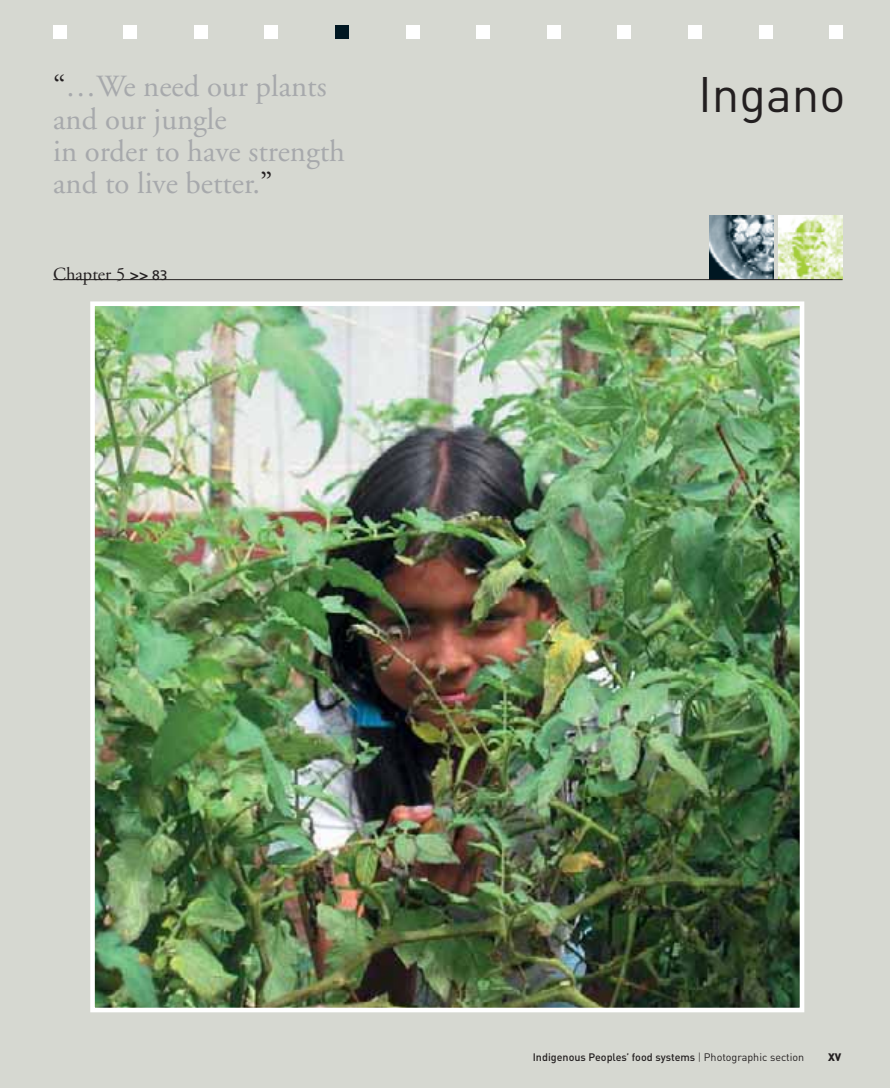
<style>
.page{position:relative;width:890px;height:1089px;background:#fff}
.page>*{position:absolute;margin:0;border:0;box-sizing:border-box;transform-origin:0 0}
.t1{font:49.2px "DIN";color:#231f20}
.t2{font:30.75px/32.2px "Adobe Garamond";color:#a7a9ac}
.t3{font:18.45px "Adobe Garamond";color:#231f20}
.t4{font:500 10.8px "DIN";color:#231f20}
.t5{font:900 10.8px "DIN";color:#231f20}
.s1{color:#231f20}
.s2{font-family:"Frutiger";font-weight:700;font-size:15.3px}
.s3{font-family:"Frutiger";font-size:13.8px}
.s4{font-weight:300}
.s5{font-weight:400}
</style>
<div class="page">
<div style="left:1px;top:1px;width:889px;height:1086px;background:#d6d8d1"></div>
<div style="left:53px;top:25px;width:13px;height:13px;background:#fff"></div>
<div style="left:124px;top:25px;width:13px;height:13px;background:#fff"></div>
<div style="left:194px;top:25px;width:13px;height:13px;background:#fff"></div>
<div style="left:265px;top:25px;width:13px;height:13px;background:#fff"></div>
<div style="left:335px;top:25px;width:13px;height:13px;background:#001722"></div>
<div style="left:406px;top:25px;width:13px;height:13px;background:#fff"></div>
<div style="left:476px;top:25px;width:14px;height:13px;background:#fff"></div>
<div style="left:547px;top:25px;width:13px;height:13px;background:#fff"></div>
<div style="left:618px;top:25px;width:13px;height:13px;background:#fff"></div>
<div style="left:688px;top:25px;width:13px;height:13px;background:#fff"></div>
<div style="left:759px;top:25px;width:13px;height:13px;background:#fff"></div>
<div style="left:829px;top:25px;width:13px;height:13px;background:#fff"></div>
<img style="left:96px;top:307px;width:702px;height:698px">
<div style="left:90px;top:301px;width:714px;height:710px;border:5px solid #fff"></div>
<img style="left:778px;top:215px;width:64px;height:64px">
<img style="left:710px;top:215px;width:64px;height:64px">
<hr style="left:53px;top:279px;width:789px;height:1px;background:#231f20">
<p class="t2" style="left:53px;top:73px;width:293px"><span class="s1">“</span>…We need our plants and our jungle<br>in order to have strength and to live better.<span class="s1">”</span></p>
<p class="t3" style="left:53px;top:266px;width:116px">Chapter 5 <span class="s2">&gt;&gt;</span> <span class="s3">83</span></p>
<h1 class="t1" style="left:698px;top:66px;width:149px">Ingano</h1>
<p class="t4" style="left:533px;top:1053px;width:273px">Indigenous Peoples’ food systems <span class="s4">|</span> <span class="s5">Photographic section</span></p>
<p class="t5" style="left:828px;top:1049px;width:15px">XV</p>
</div>
